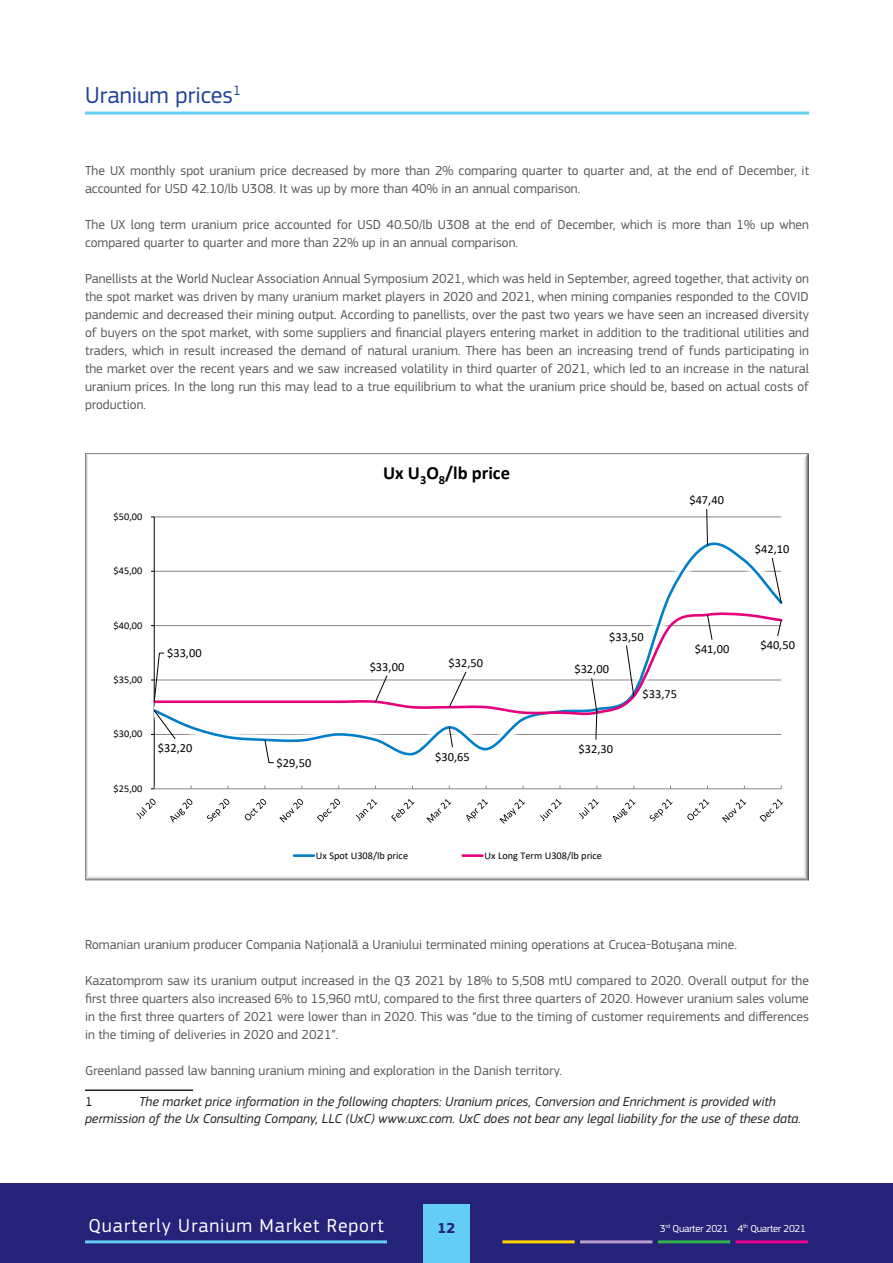
<style>
.page{position:relative;width:893px;height:1263px;background:#fff}
.page>*{position:absolute;margin:0;border:0;box-sizing:border-box;transform-origin:0 0}
.t1{font:24px "EC Square Sans Pro";color:#20419a}
.t2{font:19.5px "EC Square Sans Pro";letter-spacing:.05em;color:#fff}
.t3{font:700 18.6px "Calibri";color:#000}
.t4{font:700 15px "EC Square Sans Pro";color:#252279}
.t5{font:13.5px/18px "EC Square Sans Pro";color:#57585a}
.t6{font:italic 13.5px/16.2px "EC Square Sans Pro";color:#231f20}
.t7{font:13.5px "EC Square Sans Pro";color:#231f20}
.t8{font:12.45px "Calibri";letter-spacing:.005em;color:#000}
.t9{font:10.5px "EC Square Sans Pro";letter-spacing:-.03em;color:#fff}
.t10{font:10.35px "Calibri";color:#000}
</style>
<div class="page">
<div style="left:0;top:1183px;width:893px;height:80px;background:#252279"></div>
<div style="left:423px;top:1204px;width:47px;height:59px;background:#63cdf3"></div>
<hr style="left:85px;top:1240px;width:302px;height:3px;background:#63cdf3">
<hr style="left:502px;top:1240px;width:73px;height:3px;background:#fed503">
<hr style="left:658px;top:1240px;width:72px;height:3px;background:#31b44a">
<hr style="left:580px;top:1240px;width:72px;height:3px;background:#bb9dc9">
<hr style="left:736px;top:1240px;width:72px;height:3px;background:#ed028c">
<hr style="left:85px;top:112px;width:724px;height:3px;background:#63cdf3">
<img style="left:87px;top:455px;width:719px;height:423px">
<hr style="left:154px;top:516px;width:627px;height:1px;background:#868686">
<hr style="left:154px;top:517px;width:1px;height:272px;background:#000">
<hr style="left:154px;top:788px;width:627px;height:1px;background:#868686">
<svg style="left:151px;top:785px;width:4px;height:4px"></svg>
<img style="left:154px;top:532px;width:628px;height:234px">
<svg style="left:154px;top:536px;width:628px;height:220px"></svg>
<svg style="left:154px;top:608px;width:628px;height:108px"></svg>
<svg style="left:151px;top:709px;width:25px;height:31px"></svg>
<svg style="left:264px;top:739px;width:10px;height:24px"></svg>
<svg style="left:448px;top:726px;width:5px;height:22px"></svg>
<svg style="left:706px;top:508px;width:2px;height:38px"></svg>
<svg style="left:771px;top:557px;width:11px;height:47px"></svg>
<svg style="left:151px;top:652px;width:14px;height:51px"></svg>
<svg style="left:374px;top:675px;width:14px;height:28px"></svg>
<svg style="left:448px;top:671px;width:19px;height:37px"></svg>
<svg style="left:591px;top:677px;width:7px;height:63px"></svg>
<svg style="left:626px;top:645px;width:9px;height:52px"></svg>
<svg style="left:707px;top:614px;width:6px;height:27px"></svg>
<svg style="left:777px;top:619px;width:5px;height:18px"></svg>
<svg style="left:136px;top:799px;width:20px;height:20px"></svg>
<svg style="left:170px;top:799px;width:22px;height:24px"></svg>
<svg style="left:207px;top:799px;width:22px;height:22px"></svg>
<svg style="left:245px;top:799px;width:21px;height:21px"></svg>
<svg style="left:279px;top:799px;width:24px;height:23px"></svg>
<svg style="left:317px;top:799px;width:23px;height:23px"></svg>
<svg style="left:356px;top:799px;width:21px;height:22px"></svg>
<svg style="left:391px;top:799px;width:23px;height:22px"></svg>
<svg style="left:427px;top:799px;width:24px;height:24px"></svg>
<svg style="left:466px;top:799px;width:22px;height:23px"></svg>
<svg style="left:500px;top:799px;width:25px;height:25px"></svg>
<svg style="left:540px;top:799px;width:22px;height:22px"></svg>
<svg style="left:579px;top:799px;width:20px;height:20px"></svg>
<svg style="left:613px;top:799px;width:23px;height:24px"></svg>
<svg style="left:650px;top:799px;width:23px;height:22px"></svg>
<svg style="left:687px;top:799px;width:22px;height:21px"></svg>
<svg style="left:722px;top:799px;width:24px;height:23px"></svg>
<svg style="left:760px;top:799px;width:23px;height:23px"></svg>
<hr style="left:294px;top:854px;width:20px;height:3px;background:#007ec8">
<hr style="left:463px;top:854px;width:20px;height:3px;background:#e5007c">
<hr style="left:85px;top:1089px;width:108px;height:2px;background:#231f20">
<h1 class="t1" style="left:85px;top:81px;width:157px">Uranium prices<sup>1</sup></h1>
<p class="t5" style="left:85px;top:162px;width:725px">The UX monthly spot uranium price decreased by more than 2% comparing quarter to quarter and, at the end of December, it accounted for USD 42.10/lb U3O8. It was up by more than 40% in an annual comparison.</p>
<p class="t5" style="left:85px;top:216px;width:725px">The UX long term uranium price accounted for USD 40.50/lb U3O8 at the end of December, which is more than 1% up when compared quarter to quarter and more than 22% up in an annual comparison.</p>
<p class="t5" style="left:85px;top:270px;width:725px;text-align:justify">Panellists at the World Nuclear Association Annual Symposium 2021, which was held in September, agreed together, that activity on the spot market was driven by many uranium market players in 2020 and 2021, when mining companies responded to the COVID pandemic and decreased their mining output. According to panellists, over the past two years we have seen an increased diversity of buyers on the spot market, with some suppliers and financial players entering market in addition to the traditional utilities and traders, which in result increased the demand of natural uranium. There has been an increasing trend of funds participating in the market over the recent years and we saw increased volatility in third quarter of 2021, which led to an increase in the natural uranium prices. In the long run this may lead to a true equilibrium to what the uranium price should be, based on actual costs of production.</p>
<p class="t10" style="left:114px;top:509px;width:30px">$50,00</p>
<p class="t10" style="left:114px;top:563px;width:30px">$45,00</p>
<p class="t10" style="left:114px;top:618px;width:30px">$40,00</p>
<p class="t10" style="left:114px;top:672px;width:30px">$35,00</p>
<p class="t8" style="left:167px;top:644px;width:36px">$33,00</p>
<p class="t10" style="left:114px;top:727px;width:30px">$30,00</p>
<p class="t10" style="left:114px;top:781px;width:30px">$25,00</p>
<p class="t8" style="left:158px;top:739px;width:36px">$32,20</p>
<h3 class="t3" style="left:383px;top:460px;width:129px">Ux U<sub>3</sub>O<sub>8</sub>/lb price</h3>
<p class="t8" style="left:277px;top:754px;width:36px">$29,50</p>
<p class="t8" style="left:370px;top:658px;width:36px">$33,00</p>
<p class="t8" style="left:449px;top:654px;width:36px">$32,50</p>
<p class="t8" style="left:435px;top:748px;width:36px">$30,65</p>
<p class="t8" style="left:689px;top:491px;width:36px">$47,40</p>
<p class="t8" style="left:755px;top:540px;width:36px">$42,10</p>
<p class="t8" style="left:609px;top:628px;width:36px">$33,50</p>
<p class="t8" style="left:574px;top:661px;width:36px">$32,00</p>
<p class="t8" style="left:578px;top:740px;width:36px">$32,30</p>
<p class="t8" style="left:642px;top:685px;width:36px">$33,75</p>
<p class="t8" style="left:695px;top:640px;width:36px">$41,00</p>
<p class="t8" style="left:760px;top:636px;width:36px">$40,50</p>
<p class="t10" style="left:316px;top:848px;width:94px">Ux Spot U308/lb price</p>
<p class="t10" style="left:485px;top:848px;width:119px">Ux Long Term U308/lb price</p>
<p class="t5" style="left:85px;top:936px;width:653px">Romanian uranium producer Compania Națională a Uraniului terminated mining operations at Crucea-Botuşana mine.</p>
<p class="t5" style="left:85px;top:972px;width:725px;text-align:justify">Kazatomprom saw its uranium output increased in the Q3 2021 by 18% to 5,508 mtU compared to 2020. Overall output for the first three quarters also increased 6% to 15,960 mtU, compared to the first three quarters of 2020. However uranium sales volume in the first three quarters of 2021 were lower than in 2020. This was “due to the timing of customer requirements and differences in the timing of deliveries in 2020 and 2021”.</p>
<p class="t5" style="left:85px;top:1062px;width:478px">Greenland passed law banning uranium mining and exploration in the Danish territory.</p>
<p class="t7" style="left:85px;top:1094px;width:9px">1</p>
<p class="t6" style="left:85px;top:1094px;width:717px;text-indent:54px">The market price information in the following chapters: Uranium prices, Conversion and Enrichment is provided with permission of the Ux Consulting Company, LLC (UxC) www.uxc.com. UxC does not bear any legal liability for the use of these data.</p>
<h2 class="t2" style="left:88px;top:1214px;width:297px">Quarterly Uranium Market Report</h2>
<p class="t4" style="left:438px;top:1219px;width:19px">12</p>
<p class="t9" style="left:660px;top:1222px;width:148px">3<sup>rd</sup> Quarter 2021 4<sup>th</sup> Quarter 2021</p>
</div>
